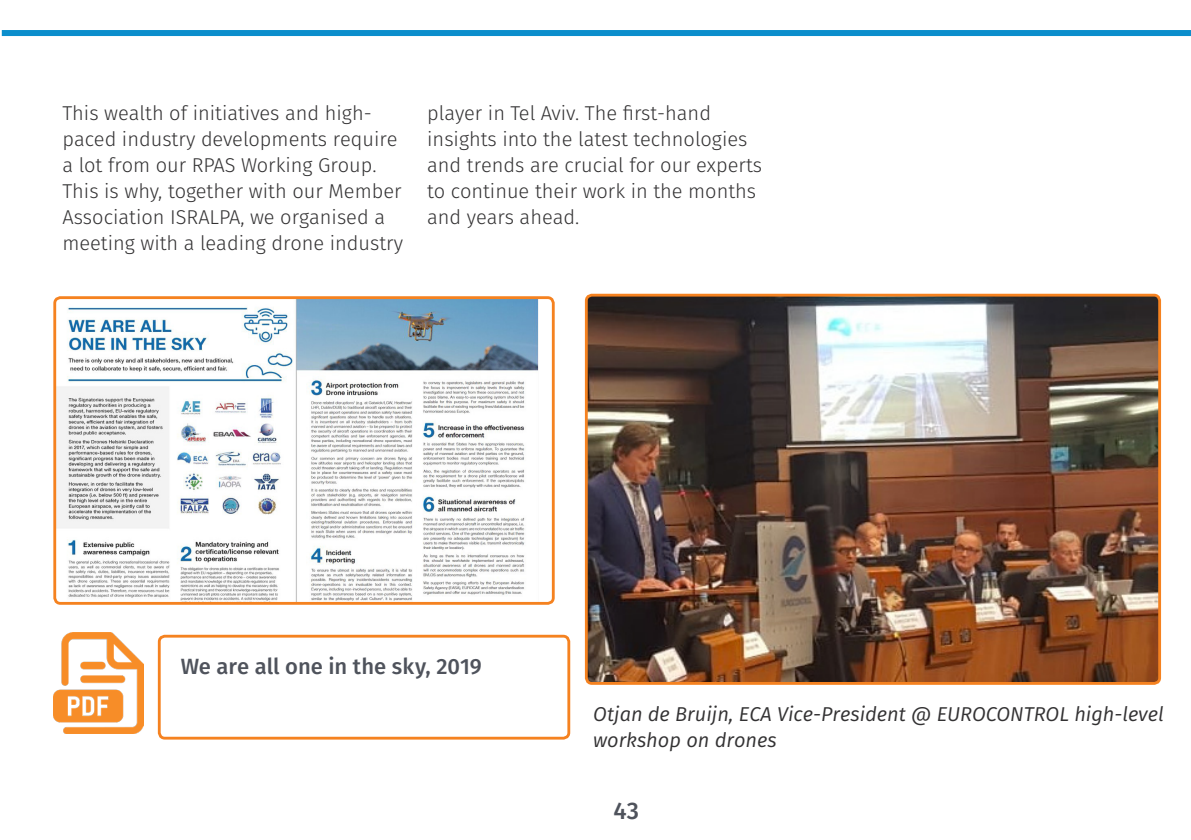
<style>
.page{position:relative;width:1191px;height:840px;background:#fff}
.page>*{position:absolute;margin:0;border:0;box-sizing:border-box;transform-origin:0 0}
.t1{font:500 24px "Fira Sans";color:#4f535c}
.C__Header{font:500 22px "Fira Sans";color:#4f535c}
.t2{font:300 20px/26px "Fira Sans";color:#333233}
.t3{font:italic 20px/26px "Fira Sans";color:#333233}
</style>
<div class="page">
<div style="left:158px;top:634px;width:412px;height:105px;border:3px solid #f58220;border-radius:6px"></div>
<img style="left:53px;top:632px;width:90px;height:101px">
<img style="left:57px;top:300px;width:481px;height:300px">
<div style="left:53px;top:296px;width:501px;height:308px;border:3px solid #f58220;border-radius:6px"></div>
<img style="left:586px;top:297px;width:571px;height:386px">
<div style="left:585px;top:293px;width:576px;height:391px;border:3px solid #f58220;border-radius:6px"></div>
<div style="left:2px;top:30px;width:1189px;height:6px;background:#0b8ecc"></div>
<p class="t2" style="left:62px;top:100px;width:342px">This wealth of initiatives and high&shy;paced industry developments require a lot from our RPAS Working Group.<br>This is why, together with our Member Association ISRALPA, we organised a meeting with a leading drone industry</p>
<p class="t2" style="left:427px;top:100px;width:336px">player in Tel Aviv. The first-hand insights into the latest technologies and trends are crucial for our experts to continue their work in the months and years ahead.</p>
<p class="C__Header" style="left:181px;top:650px;width:302px">We are all one in the sky, 2019</p>
<p class="t3" style="left:593px;top:700px;width:572px">Otjan de Bruijn, ECA Vice-President @ EUROCONTROL high-level workshop on drones</p>
<p class="t1" style="left:613px;top:792px;width:27px">43</p>
</div>
